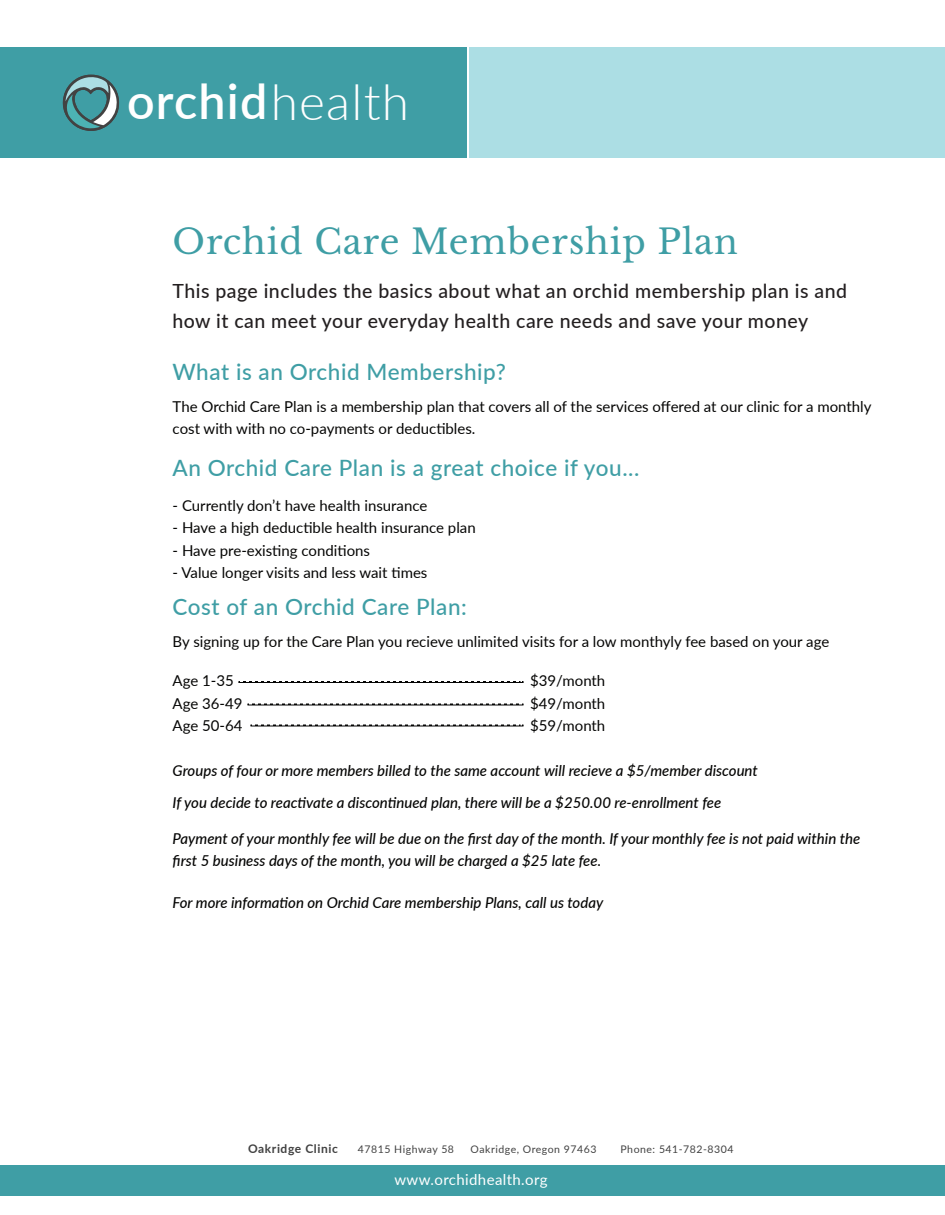
<style>
.page{position:relative;width:945px;height:1215px;background:#fff}
.page>*{position:absolute;margin:0;border:0;box-sizing:border-box;transform-origin:0 0}
.t1{font:600 48.45px "Lato";letter-spacing:.025em;color:#fff}
.t2{font:34.5px "Libre Baskerville";letter-spacing:.025em;color:#3f9ea5}
.t3{font:500 22.5px "Lato";letter-spacing:.025em;color:#3f9ea5}
.t4{font:500 19.5px/30px "Lato";letter-spacing:.025em;color:#231f20}
.t5{font:15px/22.5px "Lato";color:#050504}
.t6{font:italic 500 15px/31.5px "Lato";color:#050504}
.t7{font:15px "Lato";letter-spacing:.025em;color:#fff}
.t8{font:700 12px "Lato";letter-spacing:.05em;color:#414141}
.t9{font:10.5px "Lato";letter-spacing:.05em;color:#414141}
.s1{font-weight:300;font-size:49.65px}
</style>
<div class="page">
<div style="left:0;top:47px;width:466px;height:111px;background:#3f9ea5"></div>
<div style="left:0;top:1165px;width:945px;height:31px;background:#3f9ea5"></div>
<div style="left:470px;top:47px;width:475px;height:111px;background:#acdee4"></div>
<svg style="left:63px;top:75px;width:56px;height:56px"></svg>
<svg style="left:238px;top:681px;width:286px;height:1px"></svg>
<svg style="left:248px;top:704px;width:276px;height:1px"></svg>
<svg style="left:250px;top:724px;width:274px;height:2px"></svg>
<h1 class="t1" style="left:127px;top:66px;width:284px">orchid <span class="s1">health</span></h1>
<h2 class="t2" style="left:173px;top:220px;width:567px">Orchid Care Membership Plan</h2>
<h3 class="t4" style="left:173px;top:275px;width:676px">This page includes the basics about what an orchid membership plan is and how it can meet your everyday health care needs and save your money</h3>
<h3 class="t3" style="left:173px;top:356px;width:335px">What is an Orchid Membership?</h3>
<p class="t5" style="left:173px;top:394px;width:700px">The Orchid Care Plan is a membership plan that covers all of the services offered at our clinic for a monthly cost with with no co-payments or deductibles.</p>
<h3 class="t3" style="left:173px;top:451px;width:468px">An Orchid Care Plan is a great choice if you...</h3>
<p class="t5" style="left:173px;top:493px;width:256px">- Currently don’t have health insurance</p>
<p class="t5" style="left:173px;top:516px;width:305px">- Have a high deductible health insurance plan</p>
<p class="t5" style="left:173px;top:538px;width:199px">- Have pre-existing conditions</p>
<p class="t5" style="left:173px;top:561px;width:256px">- Value longer visits and less wait times</p>
<h3 class="t3" style="left:173px;top:591px;width:296px">Cost of an Orchid Care Plan:</h3>
<p class="t5" style="left:173px;top:630px;width:658px">By signing up for the Care Plan you recieve unlimited visits for a low monthyly fee based on your age</p>
<p class="t5" style="left:173px;top:669px;width:71px">Age 1-35<br>Age 36-49<br>Age 50-64</p>
<p class="t5" style="left:530px;top:669px;width:77px;text-align:justify">$39/month $49/month $59/month</p>
<p class="t6" style="left:173px;top:754px;width:587px">Groups of four or more members billed to the same account will recieve a $5/member discount<br>If you decide to reactivate a discontinued plan, there will be a $250.00 re-enrollment fee</p>
<p class="t6" style="left:173px;top:826px;width:689px;line-height:22.5px">Payment of your monthly fee will be due on the first day of the month. If your monthly fee is not paid within the first 5 business days of the month, you will be charged a $25 late fee.</p>
<p class="t6" style="left:173px;top:886px;width:432px">For more information on Orchid Care membership Plans, call us today</p>
<p class="t8" style="left:248px;top:1140px;width:91px">Oakridge Clinic</p>
<p class="t9" style="left:358px;top:1142px;width:98px">47815 Highway 58</p>
<p class="t9" style="left:471px;top:1142px;width:127px">Oakridge, Oregon 97463</p>
<p class="t9" style="left:621px;top:1142px;width:114px">Phone: 541-782-8304</p>
<p class="t7" style="left:395px;top:1169px;width:155px">www.orchidhealth.org</p>
</div>
